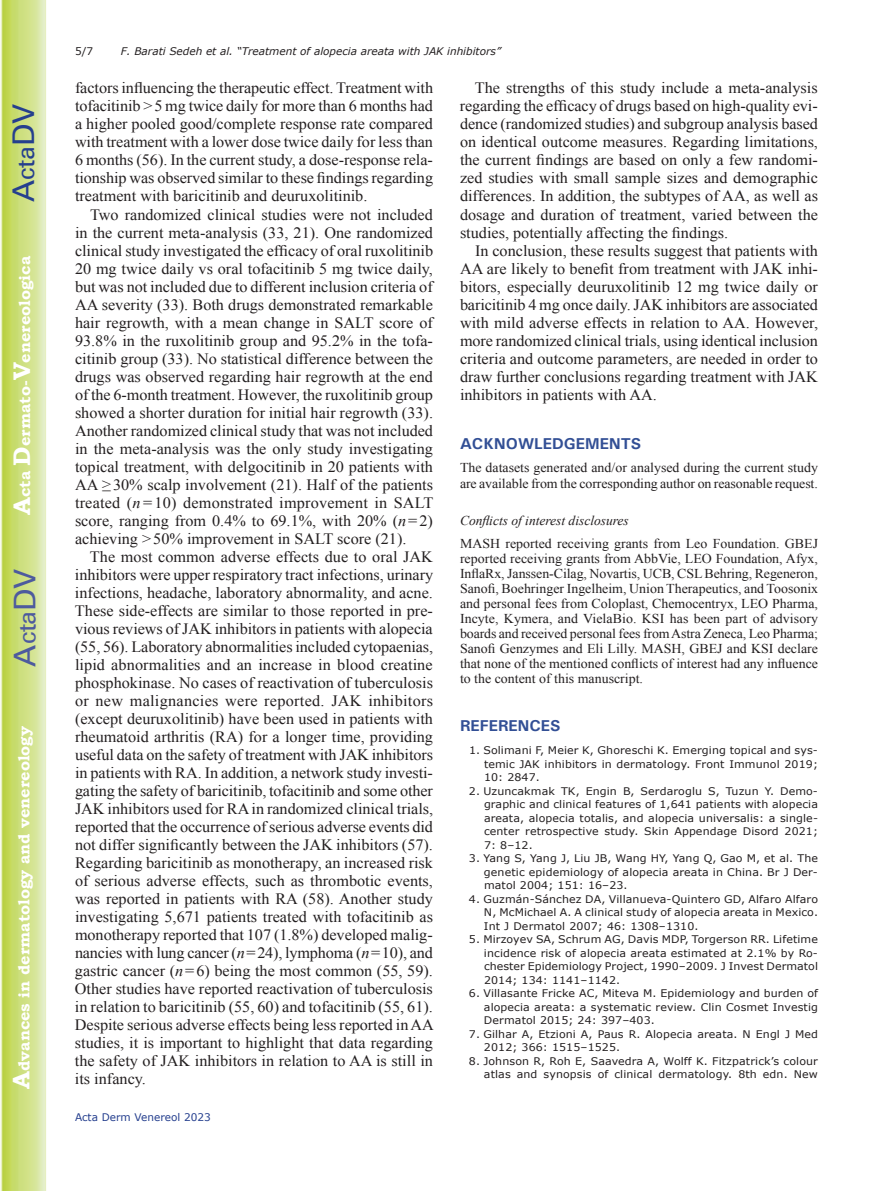
<style>
.page{position:relative;width:893px;height:1191px;background:#fff}
.page>*{position:absolute;margin:0;border:0;box-sizing:border-box;transform-origin:0 0}
.t1{font:30px "Univers";color:#4d5a9e}
.t2{font:30px "Univers";color:#253f8e}
.t3{font:15.75px/18px "Times New Roman";color:#231f20;text-align:justify}
.t4{font:700 15.75px "Bookman Old Style";color:#fff}
.t5{font:700 15.75px "Univers";color:#324f95}
.t6{font:13.5px/15px "Times New Roman";color:#231f20}
.t7{font:italic 13.5px "Times New Roman";color:#231f20}
.t8{font:10.5px/13.5px "Verdana";letter-spacing:.01em;color:#231f20;text-align:justify;scale:1.05 1}
.t9{font:italic 10.5px "Verdana";color:#231f20}
.t10{font:10.5px "Verdana";color:#253f8e}
.t11{font:10.5px "Verdana";letter-spacing:.01em;color:#231f20}
.s1{font-size:24px}
.s2{font-style:italic}
</style>
<div class="page">
<svg style="left:1px;top:0;width:45px;height:1191px;background:#cfe084"></svg>
<h1 class="t2" style="left:6px;top:202px;width:100px;rotate:-90deg">A<span class="s1">cta</span>DV</h1>
<p class="t4" style="left:15px;top:515px;width:260px;rotate:-90deg"><span class="s1">A</span>cta <span class="s1">D</span>ermato-<span class="s1">V</span>enereologica</p>
<h1 class="t1" style="left:7px;top:666px;width:100px;rotate:-90deg">A<span class="s1">cta</span>DV</h1>
<p class="t4" style="left:15px;top:1088px;width:364px;rotate:-90deg"><span class="s1">A</span>dvances in dermatology and venereology</p>
<p class="t11" style="left:75px;top:44px;width:20px">5/7</p>
<p class="t9" style="left:121px;top:44px;width:381px">F. Barati Sedeh et al. “Treatment of alopecia areata with JAK inhibitors”</p>
<p class="t3" style="left:75px;top:79px;width:360px">factors influencing the therapeutic effect. Treatment with tofacitinib &gt;5 mg twice daily for more than 6 months had a higher pooled good/complete response rate compared with treatment with a lower dose twice daily for less than 6 months (56). In the current study, a dose-response rela&shy;tionship was observed similar to these findings regarding treatment with baricitinib and deuruxolitinib.</p>
<p class="t3" style="left:75px;top:205px;width:360px;text-indent:15px">Two randomized clinical studies were not included in the current meta-analysis (33, 21). One randomized clinical study investigated the efficacy of oral ruxolitinib 20 mg twice daily vs oral tofacitinib 5 mg twice daily, but was not included due to different inclusion criteria of AA severity (33). Both drugs demonstrated remarkable hair regrowth, with a mean change in SALT score of 93.8% in the ruxolitinib group and 95.2% in the tofa&shy;citinib group (33). No statistical difference between the drugs was observed regarding hair regrowth at the end of the 6-month treatment. However, the ruxolitinib group showed a shorter duration for initial hair regrowth (33).<br>Another randomized clinical study that was not included in the meta-analysis was the only study investigating topical treatment, with delgocitinib in 20 patients with AA ≥30% scalp involvement (21). Half of the patients treated (<span class="s2">n</span> = 10) demonstrated improvement in SALT score, ranging from 0.4% to 69.1%, with 20% (<span class="s2">n</span>=2) achieving &gt;50% improvement in SALT score (21).</p>
<p class="t3" style="left:75px;top:547px;width:360px;text-indent:15px">The most common adverse effects due to oral JAK inhibitors were upper respiratory tract infections, urinary infections, headache, laboratory abnormality, and acne.<br>These side-effects are similar to those reported in pre&shy;vious reviews of JAK inhibitors in patients with alopecia (55, 56). Laboratory abnormalities included cytopaenias, lipid abnormalities and an increase in blood creatine phosphokinase. No cases of reactivation of tuberculosis or new malignancies were reported. JAK inhibitors (except deuruxolitinib) have been used in patients with rheumatoid arthritis (RA) for a longer time, providing useful data on the safety of treatment with JAK inhibitors in patients with RA. In addition, a network study investi&shy;gating the safety of baricitinib, tofacitinib and some other JAK inhibitors used for RA in randomized clinical trials, reported that the occurrence of serious adverse events did not differ significantly between the JAK inhibitors (57).<br>Regarding baricitinib as monotherapy, an increased risk of serious adverse effects, such as thrombotic events, was reported in patients with RA (58). Another study investigating 5,671 patients treated with tofacitinib as monotherapy reported that 107 (1.8%) developed malig&shy;nancies with lung cancer (<span class="s2">n</span>=24), lymphoma (<span class="s2">n</span>=10), and gastric cancer (<span class="s2">n</span>=6) being the most common (55, 59).<br>Other studies have reported reactivation of tuberculosis in relation to baricitinib (55, 60) and tofacitinib (55, 61).<br>Despite serious adverse effects being less reported in AA studies, it is important to highlight that data regarding the safety of JAK inhibitors in relation to AA is still in its infancy.</p>
<p class="t10" style="left:75px;top:1109px;width:137px">Acta Derm Venereol 2023</p>
<p class="t3" style="left:460px;top:79px;width:360px;text-indent:15px">The strengths of this study include a meta-analysis regarding the efficacy of drugs based on high-quality evi&shy;dence (randomized studies) and subgroup analysis based on identical outcome measures. Regarding limitations, the current findings are based on only a few randomi&shy;zed studies with small sample sizes and demographic differences. In addition, the subtypes of AA, as well as dosage and duration of treatment, varied between the studies, potentially affecting the findings.</p>
<p class="t3" style="left:460px;top:241px;width:360px;text-indent:15px">In conclusion, these results suggest that patients with AA are likely to benefit from treatment with JAK inhi&shy;bitors, especially deuruxolitinib 12 mg twice daily or baricitinib 4 mg once daily. JAK inhibitors are associated with mild adverse effects in relation to AA. However, more randomized clinical trials, using identical inclusion criteria and outcome parameters, are needed in order to draw further conclusions regarding treatment with JAK inhibitors in patients with AA.</p>
<p class="t5" style="left:460px;top:433px;width:183px">ACKNOWLEDGEMENTS</p>
<p class="t6" style="left:460px;top:460px;width:360px">The datasets generated and/or analysed during the current study are available from the corresponding author on reasonable request.</p>
<p class="t7" style="left:460px;top:511px;width:170px">Conflicts of interest disclosures</p>
<p class="t6" style="left:460px;top:535px;width:360px;text-align:justify">MASH reported receiving grants from Leo Foundation. GBEJ reported receiving grants from AbbVie, LEO Foundation, Afyx, InflaRx, Janssen-Cilag, Novartis, UCB, CSL Behring, Regeneron, Sanofi, Boehringer Ingelheim, Union Therapeutics, and Toosonix and personal fees from Coloplast, Chemocentryx, LEO Pharma, Incyte, Kymera, and VielaBio. KSI has been part of advisory boards and received personal fees from Astra Zeneca, Leo Pharma; Sanofi Genzymes and Eli Lilly. MASH, GBEJ and KSI declare that none of the mentioned conflicts of interest had any influence to the content of this manuscript.</p>
<p class="t5" style="left:460px;top:716px;width:102px">REFERENCES</p>
<p class="t8" style="left:484px;top:743px;width:320px;text-indent:-15px">1. Solimani F, Meier K, Ghoreschi K. Emerging topical and sys&shy;temic JAK inhibitors in dermatology. Front Immunol 2019; 10: 2847.</p>
<p class="t8" style="left:484px;top:784px;width:320px;text-indent:-15px">2. Uzuncakmak TK, Engin B, Serdaroglu S, Tuzun Y. Demo&shy;graphic and clinical features of 1,641 patients with alopecia areata, alopecia totalis, and alopecia universalis: a single&shy;center retrospective study. Skin Appendage Disord 2021; 7: 8–12.</p>
<p class="t8" style="left:484px;top:851px;width:320px;text-indent:-15px">3. Yang S, Yang J, Liu JB, Wang HY, Yang Q, Gao M, et al. The genetic epidemiology of alopecia areata in China. Br J Der&shy;matol 2004; 151: 16–23.</p>
<p class="t8" style="left:484px;top:892px;width:320px;text-indent:-15px">4. Guzmán-Sánchez DA, Villanueva-Quintero GD, Alfaro Alfaro N, McMichael A. A clinical study of alopecia areata in Mexico.<br>Int J Dermatol 2007; 46: 1308–1310.</p>
<p class="t8" style="left:484px;top:932px;width:320px;text-indent:-15px">5. Mirzoyev SA, Schrum AG, Davis MDP, Torgerson RR. Lifetime incidence risk of alopecia areata estimated at 2.1% by Ro&shy;chester Epidemiology Project, 1990–2009. J Invest Dermatol 2014; 134: 1141–1142.</p>
<p class="t8" style="left:484px;top:986px;width:320px;text-indent:-15px">6. Villasante Fricke AC, Miteva M. Epidemiology and burden of alopecia areata: a systematic review. Clin Cosmet Investig Dermatol 2015; 24: 397–403.</p>
<p class="t8" style="left:484px;top:1027px;width:320px;text-indent:-15px">7. Gilhar A, Etzioni A, Paus R. Alopecia areata. N Engl J Med<br>2012; 366: 1515–1525.</p>
<p class="t8" style="left:469px;top:1054px;width:334px;text-align:right">8. Johnson R, Roh E, Saavedra A, Wolff K. Fitzpatrick’s colour atlas and synopsis of clinical dermatology. 8th edn. New</p>
</div>
